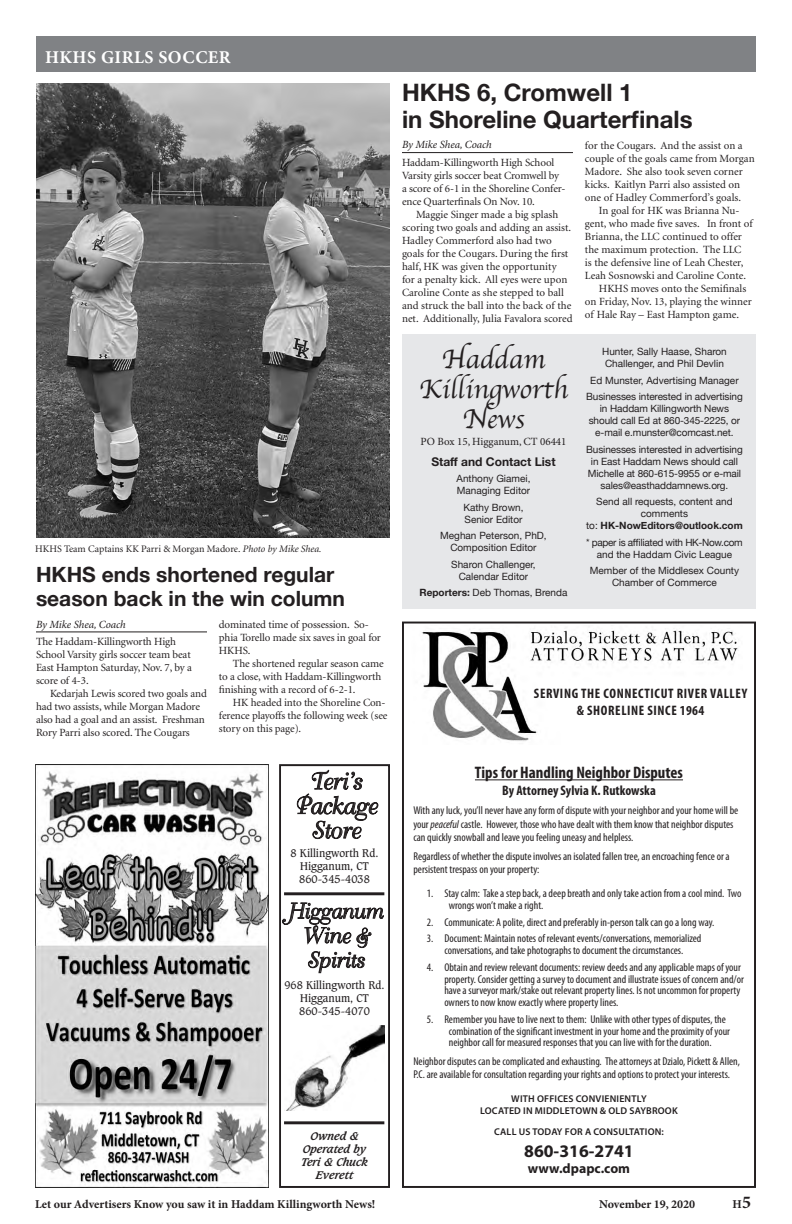
<style>
.page{position:relative;width:792px;height:1224px;background:#fff}
.page>*{position:absolute;margin:0;border:0;box-sizing:border-box;transform-origin:0 0}
.t1{font:28px/30px "Apple Chancery";color:#231f20;text-align:center}
.Calendar_header{font:700 24px/27px "Helvetica Neue";color:#231f20}
.t2{font:23.5px/24.5px "Bellevue";color:#231f20;text-align:center}
.t3{font:21.6px/24.5px "Bellevue";color:#231f20;text-align:center;scale:.92 1}
.Calendar_header-2{font:700 21px/24px "Helvetica Neue";color:#231f20}
.t4{font:700 18px "Minion Pro";letter-spacing:.025em;color:#fff}
.t5{font:700 17.7px "Myriad Pro";color:#231f20}
.t6{font:700 condensed 16.7px "Myriad Pro";color:#231f20}
.t7{font:700 condensed 13.8px/16.5px "Myriad Pro";letter-spacing:.045em;color:#231f20;text-align:center}
.t8{font:700 condensed 13.8px "Myriad Pro";color:#231f20}
.t9{font:700 13.8px "Myriad Pro";color:#231f20}
.t10{font:700 12px "Minion Pro";color:#231f20}
.t11{font:700 12px "Helvetica Neue";color:#231f20}
.t12{font:condensed 11.3px/11.8px "Myriad Pro";color:#231f20}
.Paragraph_Style_1{font:11px/13px "Minion";letter-spacing:-.005em;color:#231f20}
.t13{font:italic 11px "Minion Pro";letter-spacing:-.005em;color:#231f20}
.t14{font:11px "Minion Pro";color:#231f20}
.t15{font:10.8px/12.9px "Caxton";color:#231f20;text-align:center}
.t16{font:italic 700 10.8px/12.9px "Caxton";color:#231f20;text-align:center}
.t17{font:10px/12px "Helvetica Neue";color:#231f20;text-align:center}
.t18{font:10px/12px "Helvetica Neue";letter-spacing:-.03em;color:#231f20;text-align:center}
.Paragraph_Style_1-2{font:10px "Minion";color:#231f20}
.t19{font:600 9.8px/11.8px "Myriad Pro";letter-spacing:.02em;color:#231f20;text-align:center}
.s1{font-style:italic}
.s2{font-weight:700}
.s3{font-size:18px}
</style>
<div class="page">
<div style="left:402px;top:622px;width:354px;height:566px;border:2px solid #231f20"></div>
<img style="left:422px;top:630px;width:317px;height:111px">
<hr style="left:475px;top:779px;width:208px;height:1px;background:#231f20">
<div style="left:36px;top:36px;width:720px;height:36px;background:#808285"></div>
<hr style="left:402px;top:152px;width:171px;height:1px;background:#231f20">
<hr style="left:36px;top:632px;width:171px;height:1px;background:#231f20">
<div style="left:279px;top:764px;width:111px;height:424px;border:2px solid #231f20"></div>
<svg style="left:296px;top:769px;width:83px;height:71px"></svg>
<hr style="left:284px;top:892px;width:100px;height:3px;background:#231f20">
<svg style="left:282px;top:902px;width:102px;height:72px"></svg>
<hr style="left:284px;top:1121px;width:100px;height:3px;background:#231f20">
<img style="left:286px;top:1026px;width:98px;height:84px">
<img style="left:35px;top:764px;width:234px;height:423px">
<div style="left:402px;top:334px;width:354px;height:275px;background:#e6e7e9"></div>
<img style="left:36px;top:84px;width:354px;height:454px">
<p class="t4" style="left:45px;top:46px;width:187px">HKHS GIRLS SOCCER</p>
<p class="Paragraph_Style_1-2" style="left:35px;top:544px;width:288px">HKHS Team Captains KK Parri &amp; Morgan Madore. <span class="s1">Photo by Mike Shea.</span></p>
<p class="Calendar_header-2" style="left:36px;top:563px;width:311px">HKHS ends shortened regular season back in the win column</p>
<p class="t13" style="left:36px;top:618px;width:91px">By Mike Shea, Coach</p>
<p class="Paragraph_Style_1" style="left:36px;top:636px;width:157px">The Haddam-Killingworth High<br>School Varsity girls soccer team beat<br>East Hampton Saturday, Nov. 7, by a score of 4-3.</p>
<p class="Paragraph_Style_1" style="left:36px;top:688px;width:172px;text-indent:14px">Kedarjah Lewis scored two goals and had two assists, while Morgan Madore also had a goal and an assist. Freshman Rory Parri also scored. The Cougars</p>
<p class="Paragraph_Style_1" style="left:219px;top:618px;width:164px">dominated time of possession. So&shy;phia Torello made six saves in goal for<br>HKHS.</p>
<p class="Paragraph_Style_1" style="left:219px;top:657px;width:166px;text-indent:14px">The shortened regular season came to a close, with Haddam-Killingworth finishing with a record of 6-2-1.</p>
<p class="Paragraph_Style_1" style="left:219px;top:696px;width:170px;text-indent:14px">HK headed into the Shoreline Con&shy;ference playoffs the following week (see story on this page).</p>
<p class="t2" style="left:293px;top:770px;width:84px">Teri’s<br>Package<br>Store</p>
<p class="t15" style="left:291px;top:847px;width:89px">8 Killingworth Rd.<br>Higganum, CT<br>860-345-4038</p>
<p class="t3" style="left:287px;top:900px;width:104px">Higganum<br>Wine &amp;<br>Spirits</p>
<p class="t15" style="left:284px;top:979px;width:102px">968 Killingworth Rd.<br>Higganum, CT<br>860-345-4070</p>
<p class="t16" style="left:301px;top:1130px;width:68px">Owned &amp;<br>Operated by<br>Teri &amp; Chuck<br>Everett</p>
<p class="Calendar_header" style="left:402px;top:79px;width:292px">HKHS 6, Cromwell 1<br>in Shoreline Quarterfinals</p>
<p class="t13" style="left:402px;top:138px;width:91px">By Mike Shea, Coach</p>
<p class="Paragraph_Style_1" style="left:402px;top:156px;width:165px">Haddam-Killingworth High School Varsity girls soccer beat Cromwell by a score of 6-1 in the Shoreline Confer&shy;ence Quarterfinals On Nov. 10.</p>
<p class="Paragraph_Style_1" style="left:402px;top:208px;width:172px;text-indent:14px">Maggie Singer made a big splash scoring two goals and adding an assist.<br>Hadley Commerford also had two goals for the Cougars. During the first half, HK was given the opportunity<br>for a penalty kick. All eyes were upon Caroline Conte as she stepped to ball and struck the ball into the back of the net. Additionally, Julia Favalora scored</p>
<p class="t1" style="left:419px;top:344px;width:150px">Haddam<br>Killingworth<br>News</p>
<p class="t14" style="left:420px;top:434px;width:148px">PO Box 15, Higganum, CT 06441</p>
<p class="t11" style="left:431px;top:452px;width:126px">Staff and Contact List</p>
<p class="t17" style="left:457px;top:473px;width:75px;text-align:left">Anthony Giamei,<br>Managing Editor</p>
<p class="t17" style="left:463px;top:502px;width:62px;text-align:left">Kathy Brown,<br>Senior Editor</p>
<p class="t17" style="left:440px;top:530px;width:108px">Meghan Peterson, PhD,<br>Composition Editor</p>
<p class="t17" style="left:451px;top:559px;width:86px">Sharon Challenger,<br>Calendar Editor</p>
<p class="t17" style="left:420px;top:587px;width:149px"><span class="s2">Reporters:</span> Deb Thomas, Brenda</p>
<p class="Paragraph_Style_1" style="left:585px;top:139px;width:171px">for the Cougars. And the assist on a couple of the goals came from Morgan Madore. She also took seven corner kicks. Kaitlyn Parri also assisted on one of Hadley Commerford’s goals.</p>
<p class="Paragraph_Style_1" style="left:585px;top:204px;width:169px;text-indent:14px">In goal for HK was Brianna Nu&shy;gent, who made five saves. In front of Brianna, the LLC continued to offer the maximum protection. The LLC<br>is the defensive line of Leah Chester, Leah Sosnowski and Caroline Conte.</p>
<p class="Paragraph_Style_1" style="left:585px;top:282px;width:168px;text-indent:14px">HKHS moves onto the Semifinals on Friday, Nov. 13, playing the winner of Hale Ray – East Hampton game.</p>
<p class="t17" style="left:602px;top:346px;width:126px;text-align:left">Hunter, Sally Haase, Sharon<br>Challenger, and Phil Devlin</p>
<p class="t17" style="left:590px;top:375px;width:150px">Ed Munster, Advertising Manager</p>
<p class="t17" style="left:586px;top:391px;width:158px">Businesses interested in advertising in Haddam Killingworth News should call Ed at 860-345-2225, or e-mail e.munster@comcast.net.</p>
<p class="t17" style="left:586px;top:444px;width:158px">Businesses interested in advertising in East Haddam News should call Michelle at 860-615-9955 or e-mail sales@easthaddamnews.org.</p>
<p class="t17" style="left:586px;top:496px;width:158px">Send all requests, content and comments<br>to: <span class="s2">HK-NowEditors@outlook.com</span></p>
<p class="t18" style="left:586px;top:537px;width:158px">* paper is affiliated with HK-Now.com and the Haddam Civic League</p>
<p class="t17" style="left:590px;top:565px;width:151px">Member of the Middlesex County<br>Chamber of Commerce</p>
<p class="t7" style="left:534px;top:685px;width:215px">SERVING THE CONNECTICUT RIVER VALLEY &amp; SHORELINE SINCE 1964</p>
<p class="t6" style="left:475px;top:762px;width:210px">Tips for Handling Neighbor Disputes</p>
<p class="t8" style="left:502px;top:782px;width:155px">By Attorney Sylvia K. Rutkowska</p>
<p class="t12" style="left:413px;top:804px;width:327px;line-height:13.6px">With any luck, you’ll never have any form of dispute with your neighbor and your home will be your <span class="s1">peaceful</span> castle. However, those who have dealt with them know that neighbor disputes can quickly snowball and leave you feeling uneasy and helpless.</p>
<p class="t12" style="left:413px;top:849px;width:318px;line-height:13.6px">Regardless of whether the dispute involves an isolated fallen tree, an encroaching fence or a persistent trespass on your property:</p>
<p class="t12" style="left:449px;top:887px;width:294px;text-indent:-22px">1. Stay calm: Take a step back, a deep breath and only take action from a cool mind. Two wrongs won’t make a right.</p>
<p class="t12" style="left:427px;top:916px;width:289px">2. Communicate: A polite, direct and preferably in-person talk can go a long way.</p>
<p class="t12" style="left:427px;top:932px;width:276px;text-align:center">3. Document: Maintain notes of relevant events/conversations, memorialized conversations, and take photographs to document the circumstances.</p>
<p class="t12" style="left:444px;top:961px;width:301px;text-indent:-18px">4. Obtain and review relevant documents: review deeds and any applicable maps of your property. Consider getting a survey to document and illustrate issues of concern and/or have a surveyor mark/stake out relevant property lines. Is not uncommon for property owners to now know exactly where property lines.</p>
<p class="t12" style="left:449px;top:1013px;width:283px;text-indent:-22px">5. Remember you have to live next to them: Unlike with other types of disputes, the combination of the significant investment in your home and the proximity of your neighbor call for measured responses that you can live with for the duration.</p>
<p class="t12" style="left:413px;top:1054px;width:328px;line-height:13.6px">Neighbor disputes can be complicated and exhausting. The attorneys at Dzialo, Pickett &amp; Allen,<br>P.C. are available for consultation regarding your rights and options to protect your interests.</p>
<p class="t19" style="left:480px;top:1093px;width:199px">WITH OFFICES CONVIENIENTLY<br>LOCATED IN MIDDLETOWN &amp; OLD SAYBROOK</p>
<p class="t19" style="left:494px;top:1126px;width:171px">CALL US TODAY FOR A CONSULTATION:</p>
<p class="t5" style="left:524px;top:1139px;width:111px">860-316-2741</p>
<p class="t9" style="left:528px;top:1160px;width:104px">www.dpapc.com</p>
<p class="t10" style="left:35px;top:1197px;width:342px">Let our Advertisers Know you saw it in Haddam Killingworth News!</p>
<p class="t10" style="left:599px;top:1197px;width:97px">November 19, 2020</p>
<p class="t10" style="left:733px;top:1197px;width:20px">H<span class="s3">5</span></p>
</div>
